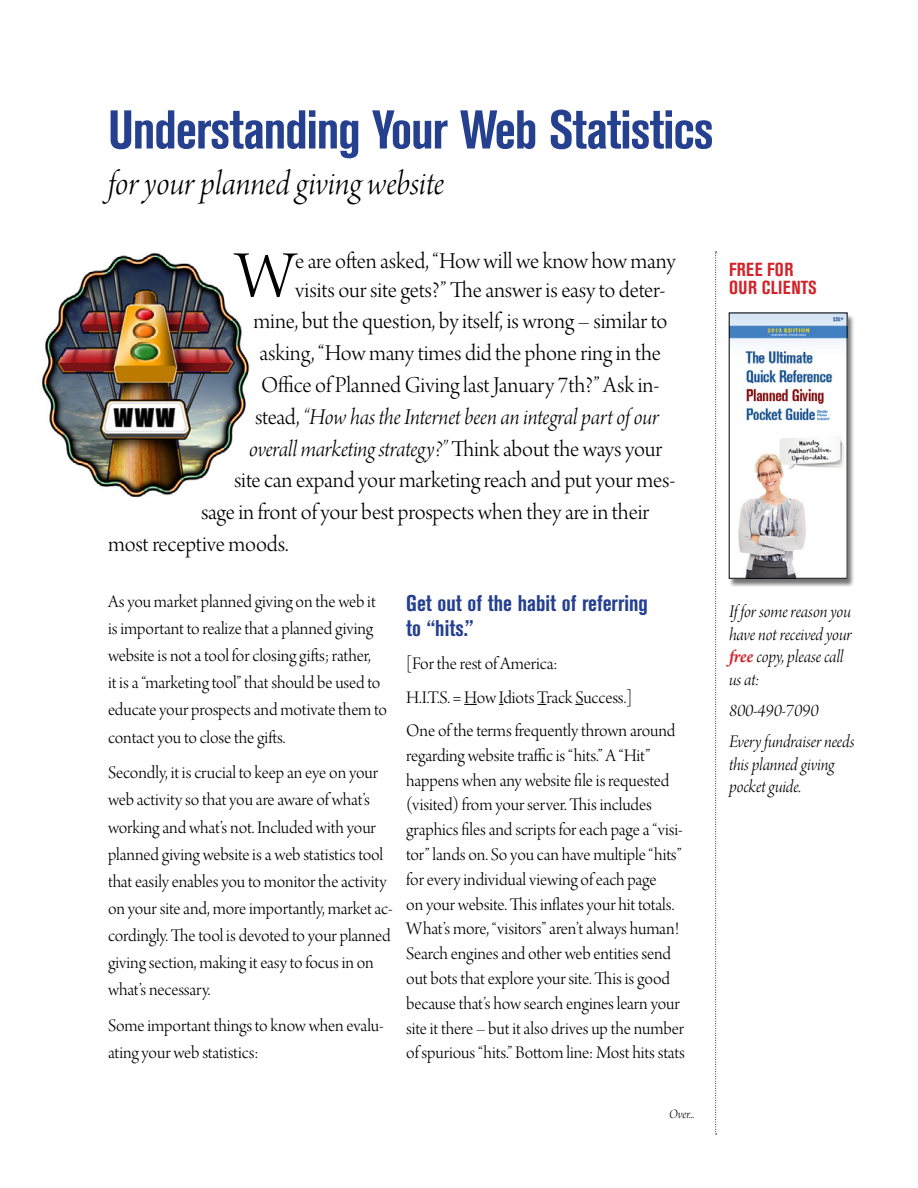
<style>
.page{position:relative;width:918px;height:1188px;background:#fff}
.page>*{position:absolute;margin:0;border:0;box-sizing:border-box;transform-origin:0 0}
.t1{font:70.2px "Arno Pro Light Display";color:#000}
.t2{font:700 condensed 54px "Akzidenz Grotesk BE";letter-spacing:-.02em;color:#25408f}
.t3{font:36px "Arno Pro Light Italic Display";letter-spacing:-.005em;color:#000}
.t4{font:24px/31.8px "Arno Pro Light Display";letter-spacing:-.005em;color:#000}
.t5{font:24px/31.8px "Arno Pro Light Italic Display";letter-spacing:-.01em;color:#000}
.t6{font:700 condensed 22.5px/24.8px "Akzidenz Grotesk BE";color:#25408f}
.t7{font:18.75px/27.2px "Arno Pro Light Display";letter-spacing:-.005em;color:#000}
.t8{font:18.75px/22.5px "Arno Pro Light Italic Display";letter-spacing:-.01em;color:#000}
.t9{font:700 condensed 18.75px/18px "Akzidenz Grotesk BE";letter-spacing:.03em;color:#d2232a}
.t10{font:13.5px "Arno Pro Light Italic Display";color:#000}
.s1{font-family:"Arno Pro Light Display"}
.s2{font-family:"Arno Pro";font-weight:600;font-style:italic;color:#d2232a}
</style>
<div class="page">
<img style="left:42px;top:253px;width:209px;height:245px">
<svg style="left:464px;top:704px;width:13px;height:1px"></svg>
<svg style="left:715px;top:252px;width:2px;height:883px"></svg>
<div style="left:729px;top:314px;width:126px;height:273px;background:#000;opacity:.55"></div>
<img style="left:731px;top:315px;width:114px;height:261px">
<h2 class="t2" style="left:108px;top:99px;width:607px">Understanding Your Web Statistics</h2>
<h3 class="t3" style="left:108px;top:163px;width:338px">for your planned giving website</h3>
<p class="t4" style="left:295px;top:248px;width:382px;line-height:28.5px">e are often asked, “How will we know how many visits our site gets?” The answer is easy to deter-</p>
<p class="t4" style="left:254px;top:307px;width:415px">mine, but the question, by itself, is wrong – similar to asking, “How many times did the phone ring in the<br>Office of Planned Giving last January 7th?” Ask in-</p>
<p class="t5" style="left:249px;top:402px;width:415px"><span class="s1">stead,</span> “How has the Internet been an integral part of our overall marketing strategy?” <span class="s1">Think about the ways your</span></p>
<p class="t4" style="left:234px;top:466px;width:443px">site can expand your marketing reach and put your mes-</p>
<p class="t4" style="left:201px;top:498px;width:450px">sage in front of your best prospects when they are in their</p>
<p class="t4" style="left:108px;top:529px;width:182px">most receptive moods.</p>
<h1 class="t1" style="left:236px;top:238px;width:61px">W</h1>
<p class="t7" style="left:108px;top:589px;width:281px">As you market planned giving on the web it is important to realize that a planned giving website is not a tool for closing gifts; rather,<br>it is a “marketing tool” that should be used to educate your prospects and motivate them to contact you to close the gifts.</p>
<p class="t7" style="left:108px;top:760px;width:286px">Secondly, it is crucial to keep an eye on your web activity so that you are aware of what’s working and what’s not. Included with your planned giving website is a web statistics tool that easily enables you to monitor the activity on your site and, more importantly, market ac&shy;cordingly. The tool is devoted to your planned giving section, making it easy to focus in on what’s necessary.</p>
<p class="t7" style="left:108px;top:1013px;width:277px">Some important things to know when evalu&shy;ating your web statistics:</p>
<p class="t6" style="left:406px;top:591px;width:243px">Get out of the habit of referring to “hits.”</p>
<p class="t7" style="left:406px;top:648px;width:271px;line-height:33.5px">[For the rest of America:<br>H.I.T.S. = How Idiots Track Success.]<br>One of the terms frequently thrown around</p>
<p class="t7" style="left:406px;top:744px;width:280px;line-height:24.8px">regarding website traffic is “hits.” A “Hit” happens when any website file is requested (visited) from your server. This includes graphics files and scripts for each page a “visi&shy;tor” lands on. So you can have multiple “hits” for every individual viewing of each page<br>on your website. This inflates your hit totals.<br>What’s more, “visitors” aren’t always human!<br>Search engines and other web entities send out bots that explore your site. This is good because that’s how search engines learn your site it there – but it also drives up the number of spurious “hits.” Bottom line: Most hits stats</p>
<p class="t10" style="left:669px;top:1106px;width:27px">Over...</p>
<p class="t9" style="left:729px;top:260px;width:89px">FREE FOR<br>OUR CLIENTS</p>
<p class="t8" style="left:729px;top:602px;width:124px">If for some reason you have not received your <span class="s2">free</span> copy, please call us at:</p>
<p class="t8" style="left:729px;top:696px;width:127px;line-height:31.2px">800-490-7090<br>Every fundraiser needs</p>
<p class="t8" style="left:729px;top:754px;width:107px">this planned giving pocket guide.</p>
</div>
